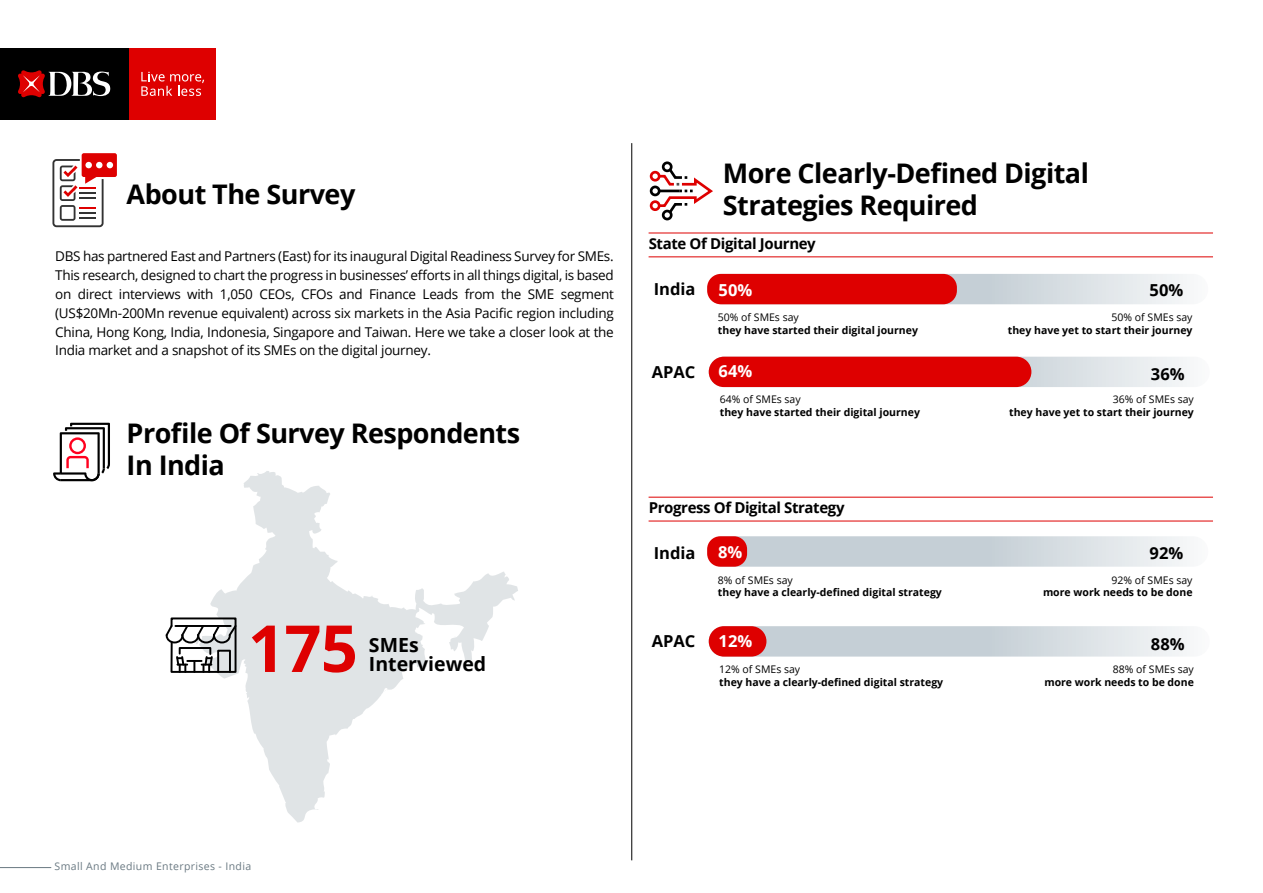
<style>
.page{position:relative;width:1263px;height:893px;background:#fff}
.page>*{position:absolute;margin:0;border:0;box-sizing:border-box;transform-origin:0 0}
.t1{font:700 64.95px "Open Sans";color:#de0000}
.t2{font:700 27px/32.4px "Open Sans";letter-spacing:-.02em;color:#000}
.t3{font:700 19.5px/19.5px "Open Sans";color:#000}
.t4{font:700 16.5px "Open Sans";color:#000}
.t5{font:700 16.5px "Open Sans";color:#fff}
.t6{font:700 15px "Open Sans";letter-spacing:-.025em;color:#000}
.t7{font:13.5px/18.9px "Open Sans";letter-spacing:-.02em;color:#000;text-align:justify}
.t8{font:700 10.5px "Open Sans";color:#000}
.t9{font:10.5px "Open Sans";color:#000}
.t10{font:10.5px "Open Sans";letter-spacing:.035em;color:#6a7982}
</style>
<div class="page">
<svg style="left:210px;top:471px;width:308px;height:351px"></svg>
<svg style="left:384px;top:689px;width:4px;height:4px"></svg>
<svg style="left:52px;top:153px;width:65px;height:74px"></svg>
<svg style="left:707px;top:274px;width:480px;height:30px"></svg>
<svg style="left:709px;top:357px;width:501px;height:30px"></svg>
<div style="left:707px;top:274px;width:250px;height:30px;background:#de0000;border-radius:14px"></div>
<div style="left:709px;top:357px;width:322px;height:30px;background:#de0000;border-radius:15px"></div>
<hr style="left:649px;top:257px;width:564px;height:1px;background:#de0000">
<hr style="left:649px;top:233px;width:564px;height:1px;background:#de0000">
<div style="left:707px;top:536px;width:501px;height:31px;background:linear-gradient(to right,#b4c1ca,#ebeef1);border-radius:15px"></div>
<svg style="left:709px;top:626px;width:501px;height:31px"></svg>
<div style="left:707px;top:536px;width:40px;height:31px;background:#de0000;border-radius:13px"></div>
<div style="left:709px;top:626px;width:57px;height:31px;background:#de0000;border-radius:15px"></div>
<hr style="left:649px;top:521px;width:564px;height:1px;background:#de0000">
<hr style="left:649px;top:497px;width:564px;height:1px;background:#de0000">
<div style="left:650px;top:171px;width:10px;height:11px;border:3px solid #de0000;border-radius:50%"></div>
<div style="left:650px;top:186px;width:10px;height:10px;border:3px solid #000;border-radius:50%"></div>
<div style="left:662px;top:161px;width:10px;height:11px;border:3px solid #000;border-radius:50%"></div>
<div style="left:650px;top:200px;width:10px;height:11px;border:3px solid #de0000;border-radius:50%"></div>
<div style="left:662px;top:210px;width:10px;height:10px;border:3px solid #000;border-radius:50%"></div>
<svg style="left:656px;top:166px;width:57px;height:50px"></svg>
<svg style="left:165px;top:616px;width:73px;height:58px"></svg>
<hr style="left:631px;top:143px;width:1px;height:717px;background:#000">
<hr style="left:0;top:867px;width:51px;height:1px;background:#6a7982">
<div style="left:128px;top:48px;width:88px;height:72px;background:#de0000"></div>
<svg style="left:141px;top:72px;width:63px;height:24px"></svg>
<div style="left:0;top:48px;width:128px;height:72px;background:#000"></div>
<svg style="left:18px;top:70px;width:93px;height:28px"></svg>
<svg style="left:53px;top:423px;width:57px;height:58px"></svg>
<h2 class="t2" style="left:127px;top:177px;width:230px">About The Survey</h2>
<p class="t7" style="left:55px;top:246px;width:560px">DBS has partnered East and Partners (East) for its inaugural Digital Readiness Survey for SMEs.<br>This research, designed to chart the progress in businesses’ efforts in all things digital, is based on direct interviews with 1,050 CEOs, CFOs and Finance Leads from the SME segment (US$20Mn-200Mn revenue equivalent) across six markets in the Asia Pacific region including China, Hong Kong, India, Indonesia, Singapore and Taiwan. Here we take a closer look at the India market and a snapshot of its SMEs on the digital journey.</p>
<h2 class="t2" style="left:127px;top:416px;width:395px">Profile Of Survey Respondents<br>In India</h2>
<h1 class="t1" style="left:248px;top:602px;width:111px">175</h1>
<h3 class="t3" style="left:369px;top:634px;width:119px">SMEs<br>Interviewed</h3>
<h2 class="t2" style="left:723px;top:156px;width:368px">More Clearly-Defined Digital<br>Strategies Required</h2>
<p class="t6" style="left:649px;top:233px;width:169px">State Of Digital Journey</p>
<p class="t4" style="left:654px;top:277px;width:43px">India</p>
<p class="t5" style="left:718px;top:279px;width:35px">50%</p>
<p class="t4" style="left:1149px;top:279px;width:35px">50%</p>
<p class="t9" style="left:718px;top:310px;width:82px">50% of SMEs say</p>
<p class="t8" style="left:718px;top:323px;width:202px">they have started their digital journey</p>
<p class="t9" style="left:1111px;top:310px;width:82px">50% of SMEs say</p>
<p class="t8" style="left:1008px;top:323px;width:186px">they have yet to start their journey</p>
<p class="t5" style="left:718px;top:360px;width:35px">64%</p>
<p class="t4" style="left:652px;top:360px;width:45px">APAC</p>
<p class="t4" style="left:1151px;top:362px;width:35px">36%</p>
<p class="t9" style="left:720px;top:392px;width:82px">64% of SMEs say</p>
<p class="t8" style="left:720px;top:405px;width:202px">they have started their digital journey</p>
<p class="t9" style="left:1113px;top:392px;width:82px">36% of SMEs say</p>
<p class="t8" style="left:1009px;top:405px;width:186px">they have yet to start their journey</p>
<p class="t6" style="left:649px;top:497px;width:197px">Progress Of Digital Strategy</p>
<p class="t4" style="left:654px;top:541px;width:43px">India</p>
<p class="t5" style="left:718px;top:541px;width:26px">8%</p>
<p class="t4" style="left:1149px;top:541px;width:35px">92%</p>
<p class="t9" style="left:718px;top:573px;width:76px">8% of SMEs say</p>
<p class="t8" style="left:718px;top:585px;width:226px">they have a clearly-defined digital strategy</p>
<p class="t9" style="left:1111px;top:573px;width:82px">92% of SMEs say</p>
<p class="t8" style="left:1043px;top:585px;width:151px">more work needs to be done</p>
<p class="t5" style="left:718px;top:629px;width:35px">12%</p>
<p class="t4" style="left:652px;top:630px;width:45px">APAC</p>
<p class="t4" style="left:1151px;top:632px;width:35px">88%</p>
<p class="t9" style="left:719px;top:662px;width:82px">12% of SMEs say</p>
<p class="t8" style="left:719px;top:674px;width:226px">they have a clearly-defined digital strategy</p>
<p class="t9" style="left:1113px;top:662px;width:82px">88% of SMEs say</p>
<p class="t8" style="left:1044px;top:674px;width:151px">more work needs to be done</p>
<p class="t10" style="left:55px;top:859px;width:198px">Small And Medium Enterprises - India</p>
</div>
